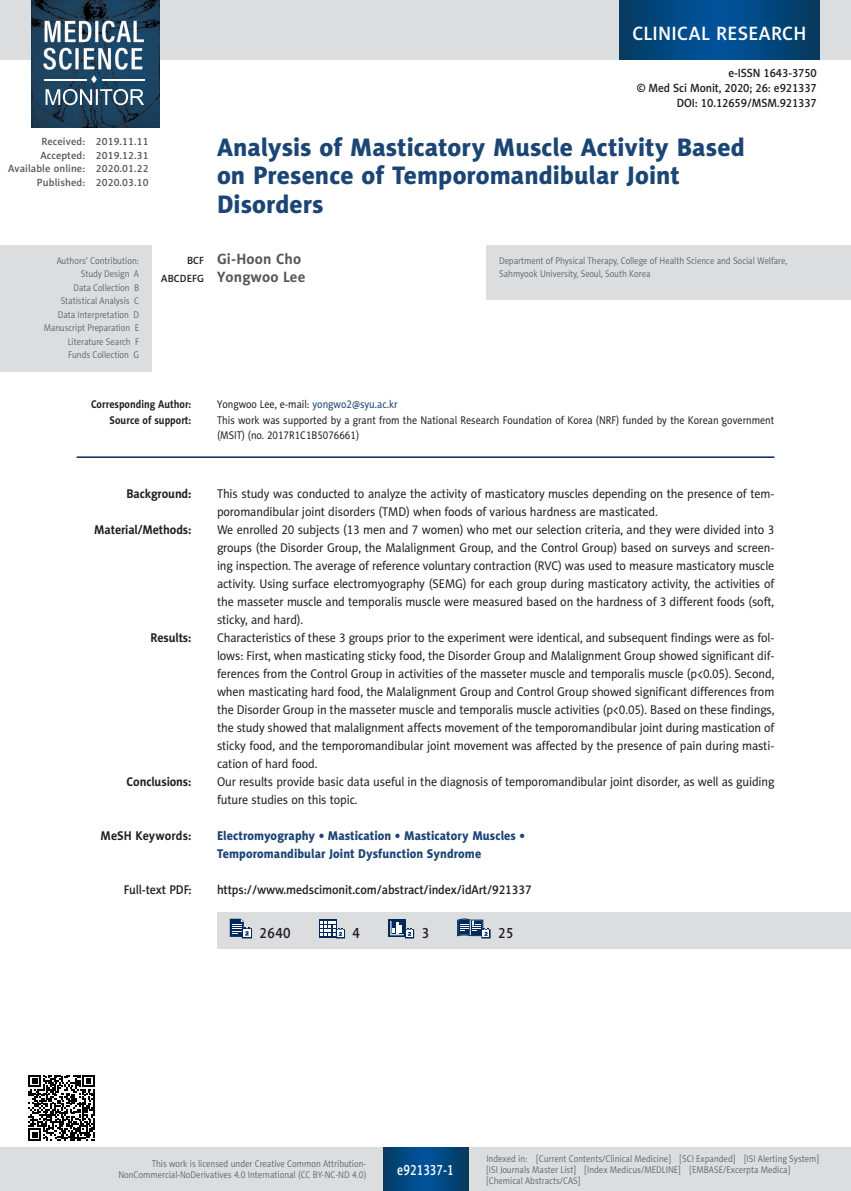
<style>
.page{position:relative;width:851px;height:1191px;background:#fff}
.page>*{position:absolute;margin:0;border:0;box-sizing:border-box;transform-origin:0 0}
.MSM_Tytul{font:25.5px/28.5px "Naomi Sans EFN Heavy";color:#1a4574}
.t1{font:19.5px "Naomi Sans EFN Medium";letter-spacing:.015em;color:#fff}
.MSM_Autorzy{font:700 15px "Naomi Sans EFN";letter-spacing:.01em;color:#57585a}
.MSM_e-PAGINA{font:15px "Naomi Sans EFN Medium";color:#fff;scale:.8 1}
.MSM_dane{font:15px "Naomi Sans EFN Medium";letter-spacing:.03em;color:#231f20;scale:.9 1}
.MSM_Summary_body{font:12.75px/18px "Naomi Sans EFN";letter-spacing:-.01em;color:#231f20;scale:.95 1}
.MSM_keywords{font:12.75px/18px "Naomi Sans EFN Heavy";letter-spacing:.005em;color:#1a4574;scale:.95 1}
.MSM_full_text_pdf{font:12.75px "Naomi Sans EFN Medium";letter-spacing:-.01em;color:#231f20;scale:.95 1}
.MSM_Summary_body-2{font:700 12.75px "Naomi Sans EFN";letter-spacing:-.01em;color:#231f20;scale:.95 1}
.MSM_keywords-2{font:700 12.75px "Naomi Sans EFN";letter-spacing:.005em;color:#231f20;scale:.95 1}
.MSM_full_text_pdf-2{font:12px "Naomi Sans EFN Medium";letter-spacing:-.01em;color:#231f20;scale:.95 1}
.MSM_Support{font:11.25px/15.8px "Naomi Sans EFN";color:#231f20;scale:.9 1}
.MSM_Adres{font:11.25px "Naomi Sans EFN";color:#231f20;scale:.9 1}
.MSM_Adres-2{font:700 11.25px "Naomi Sans EFN";color:#231f20;scale:.9 1}
.MSM_Support-2{font:700 11.25px "Naomi Sans EFN";color:#231f20;scale:.9 1}
.t2{font:10.5px "Naomi Sans EFN Medium";letter-spacing:.01em;color:#57585a}
.MSM_Afiliacja{font:9.75px/11.2px "Naomi Sans EFN Light";color:#57585a;scale:.9 1}
.s1{font-family:"Naomi Sans EFN Medium";font-weight:400;font-size:10.5px;color:#231f20}
.s2{color:#1a4574}
</style>
<div class="page">
<div style="left:217px;top:912px;width:633px;height:36px;background:#dcdddf"></div>
<svg style="left:230px;top:918px;width:22px;height:20px"></svg>
<div style="left:319px;top:919px;width:17px;height:18px;background:#00295c"></div>
<svg style="left:320px;top:920px;width:25px;height:18px"></svg>
<div style="left:388px;top:919px;width:18px;height:18px;background:#00295c"></div>
<svg style="left:390px;top:921px;width:24px;height:17px"></svg>
<svg style="left:457px;top:918px;width:33px;height:20px"></svg>
<hr style="left:77px;top:456px;width:697px;height:2px;background:#00295c">
<div style="left:0;top:246px;width:152px;height:126px;background:#dcdddf"></div>
<div style="left:486px;top:246px;width:364px;height:54px;background:#dcdddf"></div>
<svg style="left:28px;top:1075px;width:67px;height:66px"></svg>
<div style="left:0;top:1148px;width:850px;height:43px;background:#dcdddf"></div>
<svg style="left:383px;top:1147px;width:85px;height:43px;background:#02477e"></svg>
<div style="left:0;top:0;width:850px;height:60px;background:#dcdddf"></div>
<svg style="left:619px;top:0;width:200px;height:60px;background:#02477e"></svg>
<img style="left:32px;top:0;width:127px;height:128px">
<img style="left:45px;top:79px;width:41px;height:1px">
<img style="left:103px;top:79px;width:41px;height:1px">
<svg style="left:91px;top:75px;width:6px;height:8px"></svg>
<img style="left:46px;top:89px;width:98px;height:16px">
<h2 class="t1" style="left:632px;top:22px;width:175px">CLINICAL RESEARCH</h2>
<p class="t2" style="left:41px;top:136px;width:109px">Received: 2019.11.11</p>
<p class="t2" style="left:40px;top:149px;width:110px">Accepted: 2019.12.31</p>
<p class="t2" style="left:8px;top:163px;width:142px">Available online: 2020.01.22</p>
<p class="t2" style="left:37px;top:176px;width:113px">Published: 2020.03.10</p>
<p class="MSM_Afiliacja" style="left:57px;top:255px;width:93px">Authors’ Contribution:</p>
<p class="MSM_Afiliacja" style="left:81px;top:268px;width:66px">Study Design A</p>
<p class="MSM_Afiliacja" style="left:73px;top:282px;width:74px">Data Collection B</p>
<p class="MSM_Afiliacja" style="left:61px;top:295px;width:89px">Statistical Analysis C</p>
<p class="MSM_Afiliacja" style="left:58px;top:309px;width:92px">Data Interpretation D</p>
<p class="MSM_Afiliacja" style="left:44px;top:322px;width:107px">Manuscript Preparation E</p>
<p class="MSM_Afiliacja" style="left:68px;top:336px;width:81px">Literature Search F</p>
<p class="MSM_Afiliacja" style="left:68px;top:349px;width:80px">Funds Collection G</p>
<p class="MSM_full_text_pdf-2" style="left:728px;top:66px;width:95px">e-ISSN 1643-3750</p>
<p class="MSM_full_text_pdf-2" style="left:636px;top:81px;width:191px">© Med Sci Monit, 2020; 26: e921337</p>
<p class="MSM_full_text_pdf-2" style="left:676px;top:96px;width:149px">DOI: 10.12659/MSM.921337</p>
<p class="MSM_Tytul" style="left:217px;top:132px;width:529px">Analysis of Masticatory Muscle Activity Based on Presence of Temporomandibular Joint<br>Disorders</p>
<p class="MSM_Autorzy" style="left:187px;top:250px;width:116px"><span class="s1">BCF</span> Gi-Hoon Cho</p>
<p class="MSM_Autorzy" style="left:161px;top:268px;width:146px"><span class="s1">ABCDEFG</span> Yongwoo Lee</p>
<p class="MSM_Afiliacja" style="left:499px;top:254px;width:322px;line-height:13.5px">Department of Physical Therapy, College of Health Science and Social Welfare,<br>Sahmyook University, Seoul, South Korea</p>
<p class="MSM_Adres-2" style="left:91px;top:397px;width:113px">Corresponding Author:</p>
<p class="MSM_Adres" style="left:217px;top:397px;width:202px">Yongwoo Lee, e-mail: <span class="s2">yongwo2@syu.ac.kr</span></p>
<p class="MSM_Support-2" style="left:110px;top:413px;width:92px">Source of support:</p>
<p class="MSM_Support" style="left:217px;top:412px;width:620px">This work was supported by a grant from the National Research Foundation of Korea (NRF) funded by the Korean government (MSIT) (no. 2017R1C1B5076661)</p>
<p class="MSM_Summary_body-2" style="left:126px;top:486px;width:70px">Background:</p>
<p class="MSM_Summary_body" style="left:217px;top:485px;width:588px">This study was conducted to analyze the activity of masticatory muscles depending on the presence of tem&shy;poromandibular joint disorders (TMD) when foods of various hardness are masticated.</p>
<p class="MSM_Summary_body-2" style="left:94px;top:522px;width:104px">Material/Methods:</p>
<p class="MSM_Summary_body" style="left:217px;top:521px;width:588px;text-align:justify">We enrolled 20 subjects (13 men and 7 women) who met our selection criteria, and they were divided into 3 groups (the Disorder Group, the Malalignment Group, and the Control Group) based on surveys and screen&shy;ing inspection. The average of reference voluntary contraction (RVC) was used to measure masticatory muscle activity. Using surface electromyography (SEMG) for each group during masticatory activity, the activities of the masseter muscle and temporalis muscle were measured based on the hardness of 3 different foods (soft, sticky, and hard).</p>
<p class="MSM_Summary_body-2" style="left:150px;top:630px;width:45px">Results:</p>
<p class="MSM_Summary_body" style="left:217px;top:629px;width:588px;text-align:justify">Characteristics of these 3 groups prior to the experiment were identical, and subsequent findings were as fol&shy;lows: First, when masticating sticky food, the Disorder Group and Malalignment Group showed significant dif&shy;ferences from the Control Group in activities of the masseter muscle and temporalis muscle (p&lt;0.05). Second, when masticating hard food, the Malalignment Group and Control Group showed significant differences from the Disorder Group in the masseter muscle and temporalis muscle activities (p&lt;0.05). Based on these findings, the study showed that malalignment affects movement of the temporomandibular joint during mastication of sticky food, and the temporomandibular joint movement was affected by the presence of pain during masti&shy;cation of hard food.</p>
<p class="MSM_Summary_body-2" style="left:127px;top:774px;width:70px">Conclusions:</p>
<p class="MSM_Summary_body" style="left:217px;top:773px;width:588px">Our results provide basic data useful in the diagnosis of temporomandibular joint disorder, as well as guiding future studies on this topic.</p>
<p class="MSM_keywords-2" style="left:100px;top:828px;width:97px">MeSH Keywords:</p>
<p class="MSM_keywords" style="left:217px;top:826px;width:326px">Electromyography • Mastication • Masticatory Muscles •<br>Temporomandibular Joint Dysfunction Syndrome</p>
<p class="MSM_full_text_pdf" style="left:124px;top:882px;width:73px">Full-text PDF:</p>
<p class="MSM_full_text_pdf" style="left:217px;top:882px;width:333px">https://www.medscimonit.com/abstract/index/idArt/921337</p>
<p class="MSM_dane" style="left:259px;top:924px;width:36px">2640</p>
<p class="MSM_dane" style="left:352px;top:924px;width:10px">4</p>
<p class="MSM_dane" style="left:421px;top:924px;width:10px">3</p>
<p class="MSM_dane" style="left:498px;top:924px;width:19px">25</p>
<p class="MSM_Afiliacja" style="left:118px;top:1158px;width:277px;text-align:right">This work is licensed under Creative Common Attribution-<br>NonCommercial-NoDerivatives 4.0 International (CC BY-NC-ND 4.0)</p>
<p class="MSM_e-PAGINA" style="left:397px;top:1160px;width:72px">e921337-1</p>
<p class="MSM_Afiliacja" style="left:486px;top:1152px;width:371px">Indexed in: [Current Contents/Clinical Medicine] [SCI Expanded] [ISI Alerting System] [ISI Journals Master List] [Index Medicus/MEDLINE] [EMBASE/Excerpta Medica] [Chemical Abstracts/CAS]</p>
</div>
